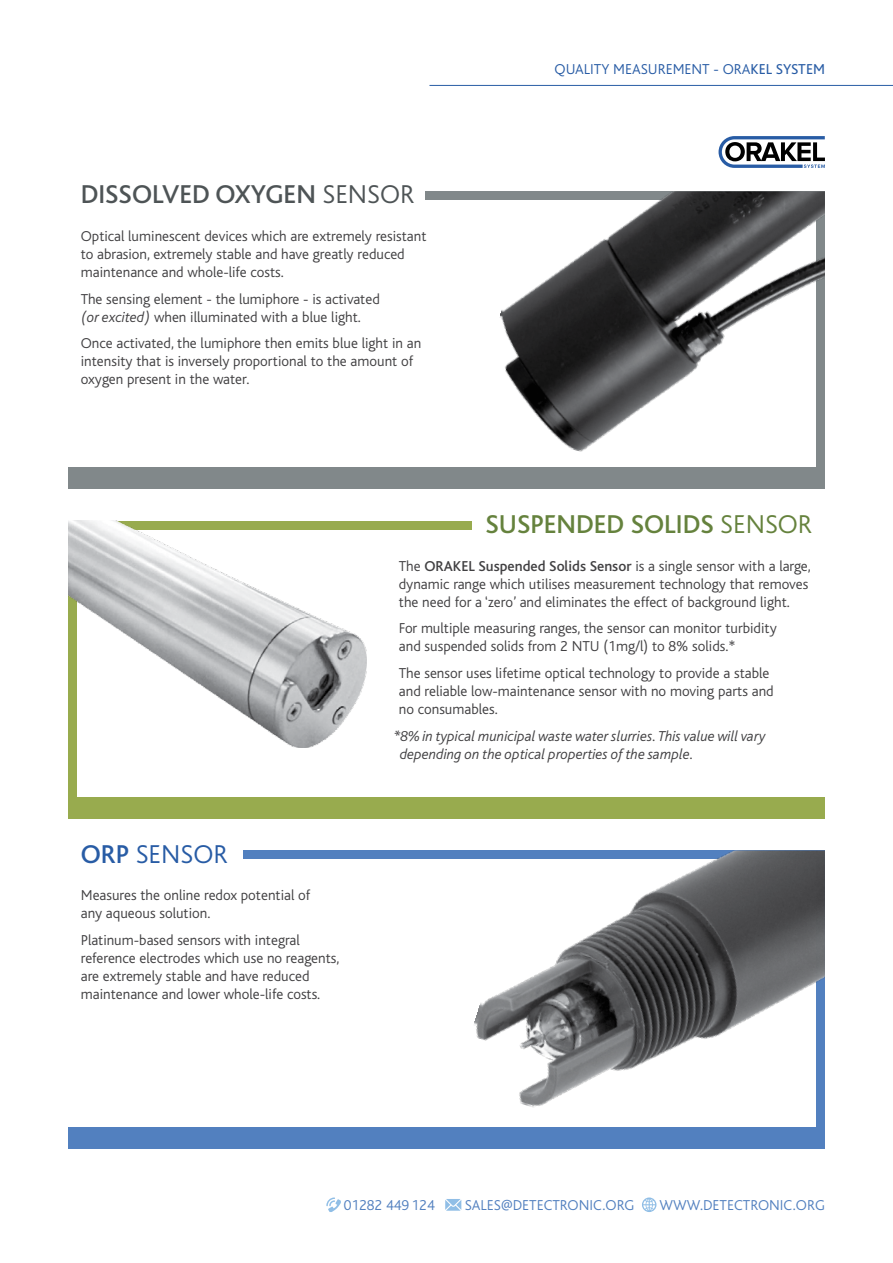
<style>
.page{position:relative;width:893px;height:1263px;background:#fff}
.page>*{position:absolute;margin:0;border:0;box-sizing:border-box;transform-origin:0 0}
.t1{font:500 27px "Bliss";color:#4e5456}
.t2{font:500 27px "Bliss";color:#65823d}
.t3{font:300 27px "Bliss";color:#285ca5}
.t4{font:300 15px/18px "Bliss";color:#414042}
.t5{font:italic 300 15px/18px "Bliss";color:#414042}
.t6{font:300 15px "Bliss";color:#5280bf}
.t7{font:300 15px "Bliss";color:#285ca5}
.s1{font-weight:300}
.s2{font-style:italic}
.s3{font-weight:400}
.s4{font-weight:500}
</style>
<div class="page">
<hr style="left:429px;top:85px;width:464px;height:1px;background:#285ca5">
<svg style="left:718px;top:136px;width:107px;height:32px"></svg>
<div style="left:68px;top:468px;width:757px;height:21px;background:#81888a"></div>
<div style="left:425px;top:191px;width:400px;height:9px;background:#81888a"></div>
<div style="left:816px;top:191px;width:9px;height:298px;background:#81888a"></div>
<div style="left:68px;top:1127px;width:757px;height:21px;background:#5280bf"></div>
<div style="left:243px;top:850px;width:582px;height:9px;background:#5280bf"></div>
<div style="left:816px;top:850px;width:9px;height:298px;background:#5280bf"></div>
<div style="left:68px;top:797px;width:757px;height:22px;background:#98ab4e"></div>
<div style="left:68px;top:521px;width:404px;height:8px;background:#98ab4e"></div>
<div style="left:68px;top:521px;width:9px;height:298px;background:#98ab4e"></div>
<img style="left:68px;top:521px;width:298px;height:226px">
<img style="left:474px;top:850px;width:351px;height:258px">
<img style="left:500px;top:191px;width:325px;height:261px">
<svg style="left:326px;top:1197px;width:15px;height:15px"></svg>
<svg style="left:445px;top:1199px;width:16px;height:12px"></svg>
<svg style="left:642px;top:1197px;width:14px;height:15px"></svg>
<h1 class="t1" style="left:81px;top:184px;width:335px">DISSOLVED OXYGEN <span class="s1">SENSOR</span></h1>
<p class="t4" style="left:81px;top:228px;width:347px">Optical luminescent devices which are extremely resistant to abrasion, extremely stable and have greatly reduced maintenance and whole-life costs.</p>
<p class="t4" style="left:81px;top:290px;width:301px">The sensing element - the lumiphore - is activated <span class="s2">(or excited)</span> when illuminated with a blue light.</p>
<p class="t4" style="left:81px;top:335px;width:342px">Once activated, the lumiphore then emits blue light in an intensity that is inversely proportional to the amount of oxygen present in the water.</p>
<p class="t7" style="left:554px;top:63px;width:272px">QUALITY MEASUREMENT - ORA<span class="s3">KEL SYSTEM</span></p>
<h1 class="t2" style="left:485px;top:514px;width:328px">SUSPENDED SOLIDS <span class="s1">SENSOR</span></h1>
<p class="t4" style="left:399px;top:558px;width:413px">The <span class="s4">ORAKEL Suspended Solids Sensor</span> is a single sensor with a large, dynamic range which utilises measurement technology that removes the need for a ‘zero’ and eliminates the effect of background light.</p>
<p class="t4" style="left:399px;top:620px;width:379px">For multiple measuring ranges, the sensor can monitor turbidity and suspended solids from 2 NTU (1mg/l) to 8% solids.*</p>
<p class="t4" style="left:399px;top:665px;width:376px">The sensor uses lifetime optical technology to provide a stable and reliable low-maintenance sensor with no moving parts and no consumables.</p>
<h1 class="t3" style="left:81px;top:841px;width:148px"><span class="s4">ORP</span> SENSOR</h1>
<p class="t4" style="left:81px;top:887px;width:231px">Measures the online redox potential of any aqueous solution.</p>
<p class="t4" style="left:81px;top:932px;width:260px">Platinum-based sensors with integral reference electrodes which use no reagents, are extremely stable and have reduced maintenance and lower whole-life costs.</p>
<p class="t5" style="left:400px;top:728px;width:367px;text-indent:-6px">*8% in typical municipal waste water slurries. This value will vary depending on the optical properties of the sample.</p>
<p class="t6" style="left:344px;top:1198px;width:92px">01282 449 124</p>
<p class="t6" style="left:465px;top:1198px;width:171px">SALES@DETECTRONIC.ORG</p>
<p class="t6" style="left:659px;top:1198px;width:167px">WWW.DETECTRONIC.ORG</p>
</div>
